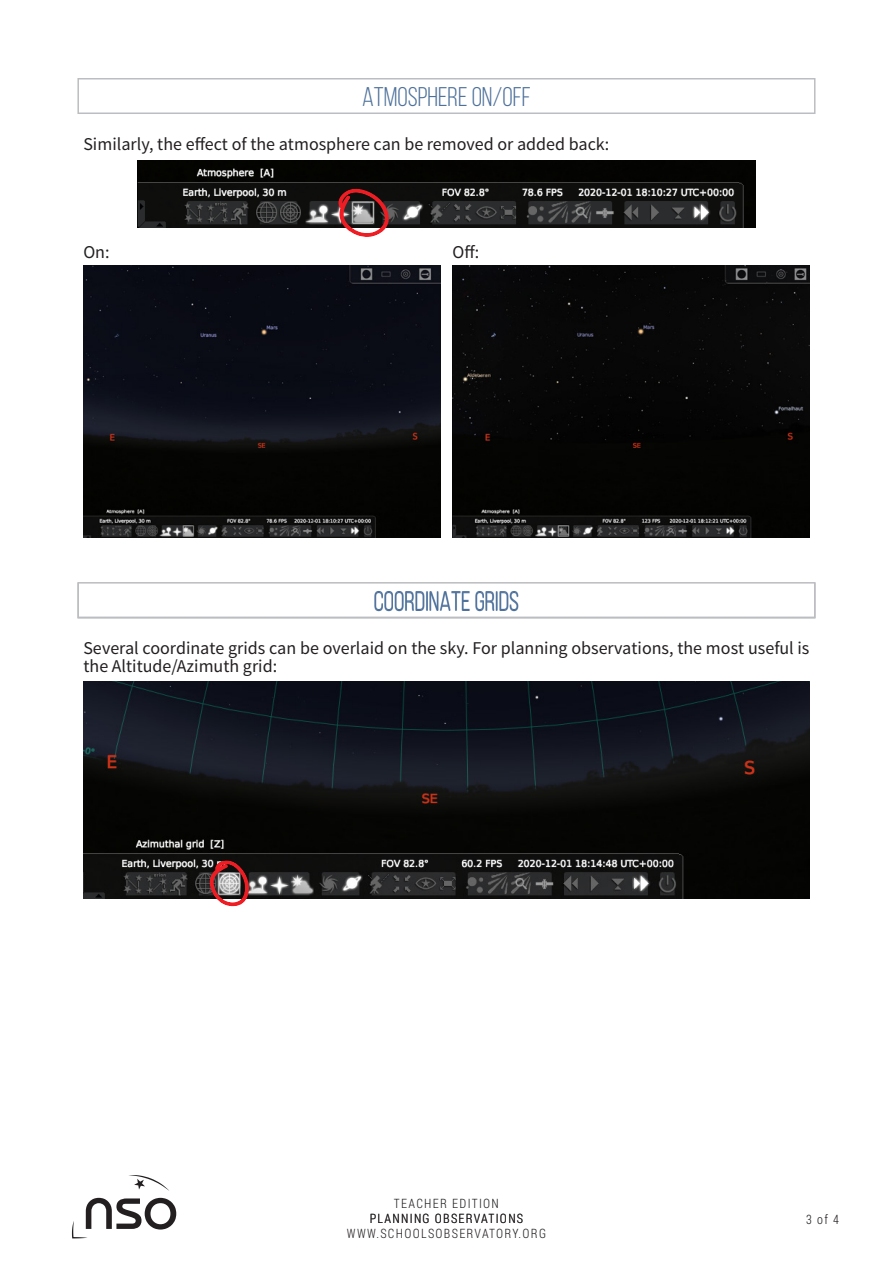
<style>
.page{position:relative;width:893px;height:1263px;background:#fff}
.page>*{position:absolute;margin:0;border:0;box-sizing:border-box;transform-origin:0 0}
.t1{font:500 63.45px "ITC Bauhaus";color:#231f20}
.Heading_for_Steps{font:27px "Bebas Neue";color:#4e719b}
.Body_Text{font:18px/18px "Source Sans Pro";color:#231f20}
.Front_Page_-_Page_No{font:300 12.9px "Roboto Condensed";letter-spacing:.1em;color:#231f20}
</style>
<div class="page">
<svg style="left:72px;top:1221px;width:15px;height:17px"></svg>
<svg style="left:129px;top:1175px;width:40px;height:16px"></svg>
<div style="left:77px;top:78px;width:738px;height:36px;background:#fff;border:2px solid #bcbdc0"></div>
<img style="left:138px;top:160px;width:617px;height:68px">
<svg style="left:336px;top:186px;width:55px;height:51px;background:#7c4f51"></svg>
<img style="left:83px;top:265px;width:357px;height:273px">
<img style="left:452px;top:265px;width:357px;height:273px">
<img style="left:83px;top:682px;width:726px;height:216px">
<svg style="left:209px;top:857px;width:44px;height:50px;background:#8c5d5e"></svg>
<div style="left:77px;top:583px;width:738px;height:36px;background:#d3d4d6"></div>
<div style="left:77px;top:582px;width:738px;height:36px;background:#fff;border:2px solid #bcbdc0"></div>
<p class="Heading_for_Steps" style="left:362px;top:82px;width:170px">ATMOSPHERE ON/OFF</p>
<p class="Body_Text" style="left:83px;top:135px;width:527px">Similarly, the effect of the atmosphere can be removed or added back:</p>
<p class="Body_Text" style="left:83px;top:243px;width:28px">On:</p>
<p class="Body_Text" style="left:452px;top:243px;width:28px">Off:</p>
<p class="Heading_for_Steps" style="left:374px;top:587px;width:147px">COORDINATE GRIDS</p>
<p class="Body_Text" style="left:83px;top:639px;width:727px">Several coordinate grids can be overlaid on the sky. For planning observations, the most useful is the Altitude/Azimuth grid:</p>
<h1 class="t1" style="left:83px;top:1169px;width:97px">nso</h1>
<p class="Front_Page_-_Page_No" style="left:394px;top:1194px;width:107px">TEACHER EDITION</p>
<p class="Front_Page_-_Page_No" style="left:370px;top:1209px;width:155px">PLANNING OBSERVATIONS</p>
<p class="Front_Page_-_Page_No" style="left:347px;top:1225px;width:201px">WWW.SCHOOLSOBSERVATORY.ORG</p>
<p class="Front_Page_-_Page_No" style="left:806px;top:1210px;width:34px">3 of 4</p>
</div>
